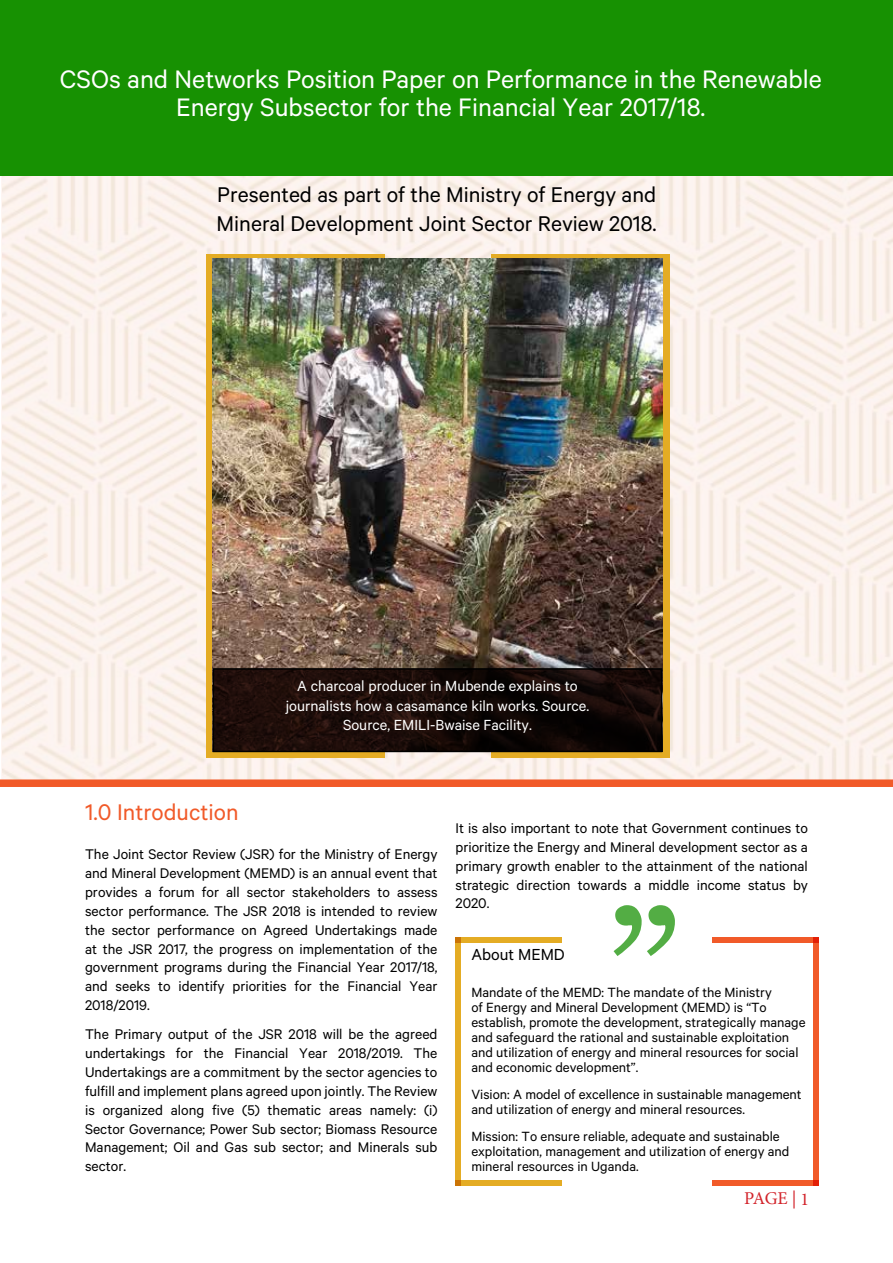
<style>
.page{position:relative;width:893px;height:1263px;background:#fff}
.page>*{position:absolute;margin:0;border:0;box-sizing:border-box;transform-origin:0 0}
.t1{font:28.5px/28.2px "Calibre";color:#fff;text-align:center}
.t2{font:25.5px "Calibre";color:#f15a29}
.t3{font:24px/28.8px "Calibre";color:#000}
.t4{font:18px "Calibre";color:#000}
.t5{font:18px "Minion Pro";color:#d2232a}
.t6{font:16.5px/19.8px "Calibre";color:#fff;text-align:center}
.t7{font:15.75px/18.9px "Calibre";color:#000;text-align:justify}
.t8{font:15px/15px "Calibre";color:#000}
</style>
<div class="page">
<div style="left:1px;top:161px;width:891px;height:623px;background:linear-gradient(to right,#f7eee6,#f7eee6)"></div>
<svg style="left:491px;top:254px;width:179px;height:503px;background:#d4a129"></svg>
<svg style="left:206px;top:254px;width:179px;height:503px;background:#d5a42b"></svg>
<img style="left:213px;top:259px;width:449px;height:409px">
<svg style="left:216px;top:671px;width:443px;height:78px;background:#170a07"></svg>
<div style="left:213px;top:668px;width:449px;height:84px;border:2px solid #000"></div>
<div style="left:0;top:0;width:893px;height:175px;background:#179102"></div>
<div style="left:0;top:779px;width:893px;height:8px;background:#f15a29"></div>
<div style="left:455px;top:937px;width:6px;height:248px;background:#e4ac24"></div>
<div style="left:455px;top:937px;width:107px;height:5px;background:#e4ac24"></div>
<div style="left:455px;top:1180px;width:107px;height:5px;background:#e4ac24"></div>
<div style="left:712px;top:1180px;width:107px;height:5px;background:#f15a29"></div>
<div style="left:712px;top:937px;width:107px;height:5px;background:#f15a29"></div>
<div style="left:813px;top:937px;width:6px;height:248px;background:#f15a29"></div>
<svg style="left:614px;top:905px;width:61px;height:51px"></svg>
<h1 class="t1" style="left:60px;top:64px;width:764px">CSOs and Networks Position Paper on Performance in the Renewable<br>Energy Subsector for the Financial Year 2017/18.</h1>
<h3 class="t3" style="left:217px;top:179px;width:442px">Presented as part of the Ministry of Energy and<br>Mineral Development Joint Sector Review 2018.</h3>
<p class="t6" style="left:286px;top:675px;width:305px">A charcoal producer in Mubende explains to journalists how a casamance kiln works. Source.<br>Source, EMILI-Bwaise Facility.</p>
<h2 class="t2" style="left:85px;top:797px;width:155px">1.0 Introduction</h2>
<p class="t7" style="left:85px;top:844px;width:354px">The Joint Sector Review (JSR) for the Ministry of Energy and Mineral Development (MEMD) is an annual event that provides a forum for all sector stakeholders to assess sector performance. The JSR 2018 is intended to review the sector performance on Agreed Undertakings made at the JSR 2017, the progress on implementation of the government programs during the Financial Year 2017/18, and seeks to identify priorities for the Financial Year 2018/2019.</p>
<p class="t7" style="left:85px;top:1024px;width:354px">The Primary output of the JSR 2018 will be the agreed undertakings for the Financial Year 2018/2019. The Undertakings are a commitment by the sector agencies to fulfill and implement plans agreed upon jointly. The Review is organized along five (5) thematic areas namely: (i)<br>Sector Governance; Power Sub sector; Biomass Resource Management; Oil and Gas sub sector; and Minerals sub sector.</p>
<p class="t7" style="left:455px;top:818px;width:354px">It is also important to note that Government continues to prioritize the Energy and Mineral development sector as a primary growth enabler to the attainment of the national strategic direction towards a middle income status by 2020.</p>
<p class="t4" style="left:471px;top:944px;width:95px">About MEMD</p>
<p class="t8" style="left:471px;top:984px;width:336px">Mandate of the MEMD: The mandate of the Ministry<br>of Energy and Mineral Development (MEMD) is “To establish, promote the development, strategically manage and safeguard the rational and sustainable exploitation and utilization of energy and mineral resources for social and economic development”.</p>
<p class="t8" style="left:471px;top:1086px;width:332px">Vision: A model of excellence in sustainable management and utilization of energy and mineral resources.</p>
<p class="t8" style="left:471px;top:1128px;width:320px">Mission: To ensure reliable, adequate and sustainable exploitation, management and utilization of energy and mineral resources in Uganda.</p>
<p class="t5" style="left:744px;top:1186px;width:66px">PAGE | 1</p>
</div>
